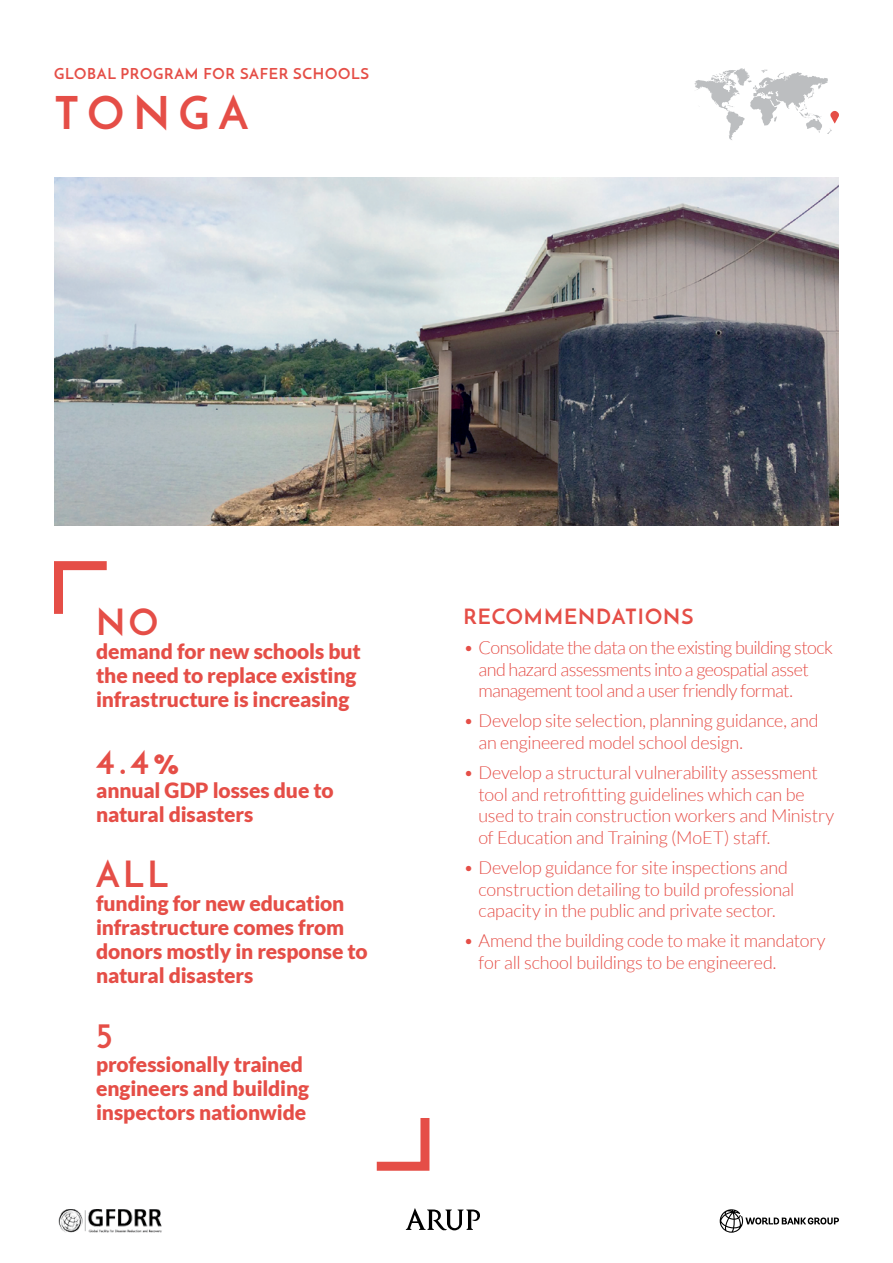
<style>
.page{position:relative;width:893px;height:1263px;background:#fff}
.page>*{position:absolute;margin:0;border:0;box-sizing:border-box;transform-origin:0 0}
.t1{font:700 45px "Josefin Sans";letter-spacing:.2em;color:#e54e47}
.t2{font:700 36px "Josefin Sans";color:#e54e47}
.t3{font:900 21px/24px "Lato";letter-spacing:-.005em;color:#e54e47}
.t4{font:700 21px "Josefin Sans";letter-spacing:.05em;color:#e54e47}
.t5{font:300 18px/21.6px "Lato";letter-spacing:-.015em;color:#e54e47}
.t6{font:300 18px/21.6px "Lato";letter-spacing:-.035em;color:#e54e47}
.t7{font:700 15px "Josefin Sans";letter-spacing:.05em;color:#e54e47}
</style>
<div class="page">
<img style="left:54px;top:177px;width:785px;height:348px">
<img style="left:58px;top:1209px;width:104px;height:24px">
<svg style="left:406px;top:1208px;width:74px;height:22px"></svg>
<svg style="left:720px;top:1209px;width:119px;height:24px"></svg>
<svg style="left:694px;top:68px;width:145px;height:72px"></svg>
<svg style="left:54px;top:561px;width:53px;height:53px"></svg>
<svg style="left:376px;top:1118px;width:54px;height:53px"></svg>
<p class="t7" style="left:54px;top:65px;width:317px">GLOBAL PROGRAM FOR SAFER SCHOOLS</p>
<h1 class="t1" style="left:54px;top:85px;width:196px">TONGA</h1>
<h2 class="t2" style="left:96px;top:600px;width:64px">NO</h2>
<p class="t3" style="left:96px;top:639px;width:266px">demand for new schools but the need to replace existing infrastructure is increasing</p>
<h2 class="t2" style="left:96px;top:739px;width:85px">4.4%</h2>
<p class="t3" style="left:96px;top:778px;width:239px">annual GDP losses due to natural disasters</p>
<h2 class="t2" style="left:96px;top:852px;width:74px">ALL</h2>
<p class="t3" style="left:96px;top:891px;width:273px">funding for new education infrastructure comes from donors mostly in response to natural disasters</p>
<h2 class="t2" style="left:96px;top:1013px;width:18px">5</h2>
<p class="t3" style="left:96px;top:1052px;width:215px">professionally trained engineers and building inspectors nationwide</p>
<p class="t4" style="left:463px;top:603px;width:231px">RECOMMENDATIONS</p>
<p class="t6" style="left:478px;top:637px;width:356px;text-indent:-15px">• Consolidate the data on the existing building stock and hazard assessments into a geospatial asset management tool and a user friendly format.</p>
<p class="t5" style="left:478px;top:710px;width:342px;text-indent:-15px">• Develop site selection, planning guidance, and an engineered model school design.</p>
<p class="t5" style="left:478px;top:762px;width:357px;text-indent:-15px">• Develop a structural vulnerability assessment tool and retrofitting guidelines which can be used to train construction workers and Ministry of Education and Training (MoET) staff.</p>
<p class="t5" style="left:478px;top:857px;width:317px;text-indent:-15px">• Develop guidance for site inspections and construction detailing to build professional capacity in the public and private sector.</p>
<p class="t5" style="left:478px;top:930px;width:349px;text-indent:-15px">• Amend the building code to make it mandatory for all school buildings to be engineered.</p>
</div>
